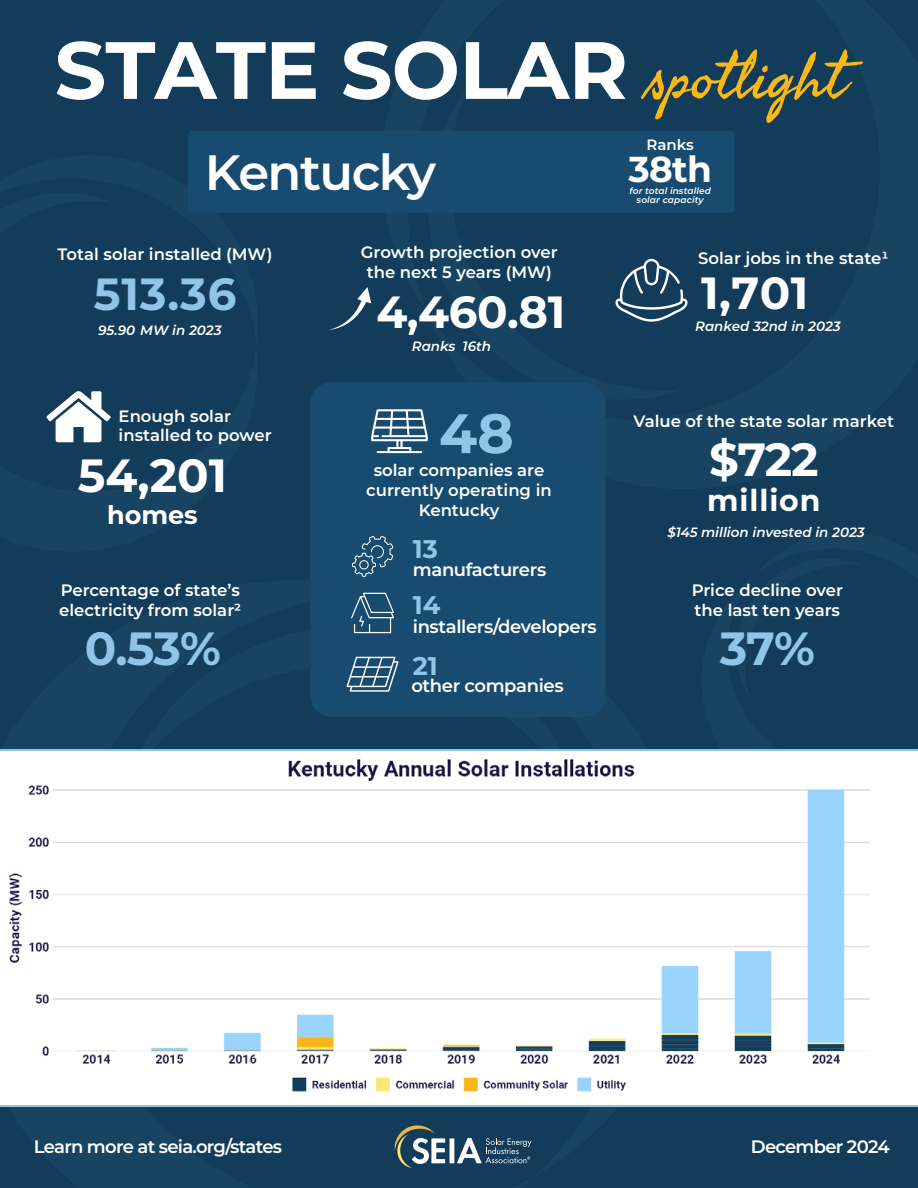
<style>
.page{position:relative;width:918px;height:1188px;background:#123c59}
.page>*{position:absolute;margin:0;border:0;box-sizing:border-box;transform-origin:0 0}
.t1{font:100 81px "Montserrat";letter-spacing:-.01em;color:#fff}
.t2{font:64.5px "Seaweed Script Pro";color:#fab816}
.t3{font:100 55.5px "Montserrat";color:#90c5e8}
.t4{font:600 49.5px "Montserrat";letter-spacing:-.03em;color:#fff}
.t5{font:100 46.5px "Montserrat";color:#fff}
.t6{font:100 46.5px "Montserrat";color:#90c5e8}
.t7{font:100 45px "Montserrat";letter-spacing:-.01em;color:#fff}
.t8{font:100 45px "Montserrat";color:#90c5e8}
.t9{font:100 36px "Montserrat";color:#fff}
.t10{font:100 30px "Montserrat";letter-spacing:.03em;color:#fff}
.t11{font:100 25.5px "Montserrat";color:#90c5e8}
.t12{font:100 25.5px "Montserrat";color:#fff}
.t13{font:600 18px "Montserrat";letter-spacing:-.02em;color:#fff}
.t14{font:600 18px "Montserrat";letter-spacing:-.04em;color:#fff}
.t15{font:600 16.5px/19.8px "Montserrat";color:#fff;text-align:center}
.t16{font:600 15px "Montserrat";letter-spacing:-.005em;color:#fff}
.t17{font:italic 600 13.5px "Montserrat";color:#fff}
.t18{font:italic 600 9px "Montserrat";letter-spacing:.01em;color:#fff}
</style>
<div class="page">
<svg style="left:329px;top:287px;width:42px;height:43px"></svg>
<svg style="left:46px;top:391px;width:65px;height:51px"></svg>
<svg style="left:616px;top:259px;width:72px;height:63px"></svg>
<div style="left:310px;top:382px;width:296px;height:335px;background:#184c70;border-radius:22px"></div>
<svg style="left:371px;top:409px;width:57px;height:44px"></svg>
<svg style="left:352px;top:536px;width:41px;height:41px"></svg>
<svg style="left:351px;top:593px;width:43px;height:40px"></svg>
<svg style="left:347px;top:657px;width:52px;height:35px"></svg>
<div style="left:188px;top:131px;width:546px;height:82px;background:#184c70;border-radius:4px"></div>
<img style="left:0;top:752px;width:918px;height:353px">
<svg style="left:395px;top:1125px;width:50px;height:43px"></svg>
<hr style="left:450px;top:1138px;width:4px;height:25px;background:#fff">
<svg style="left:457px;top:1138px;width:75px;height:25px"></svg>
<p class="t1" style="left:55px;top:16px;width:575px">STATE SOLAR</p>
<p class="t2" style="left:648px;top:36px;width:199px">spotlight</p>
<p class="t4" style="left:205px;top:137px;width:233px">Kentucky</p>
<p class="t16" style="left:647px;top:134px;width:49px">Ranks</p>
<p class="t9" style="left:628px;top:145px;width:85px">38th</p>
<p class="t18" style="left:629px;top:185px;width:83px">for total installed</p>
<p class="t18" style="left:637px;top:194px;width:69px">solar capacity</p>
<p class="t15" style="left:361px;top:242px;width:198px">Growth projection over the next 5 years (MW)</p>
<p class="t15" style="left:698px;top:248px;width:192px">Solar jobs in the state¹</p>
<p class="t15" style="left:58px;top:243px;width:216px">Total solar installed (MW)</p>
<p class="t7" style="left:701px;top:263px;width:109px">1,701</p>
<p class="t8" style="left:94px;top:264px;width:144px">513.36</p>
<p class="t7" style="left:376px;top:282px;width:190px">4,460.81</p>
<p class="t17" style="left:98px;top:320px;width:125px">95.90 MW in 2023</p>
<p class="t17" style="left:695px;top:317px;width:147px">Ranked 32nd in 2023</p>
<p class="t17" style="left:463px;top:336px;width:30px">16th</p>
<p class="t17" style="left:412px;top:336px;width:45px">Ranks</p>
<p class="t15" style="left:119px;top:405px;width:114px">Enough solar</p>
<p class="t15" style="left:119px;top:425px;width:154px">installed to power</p>
<p class="t5" style="left:78px;top:445px;width:151px">54,201</p>
<p class="t12" style="left:107px;top:498px;width:92px">homes</p>
<p class="t15" style="left:61px;top:579px;width:181px">Percentage of state’s</p>
<p class="t15" style="left:59px;top:599px;width:184px">electricity from solar²</p>
<p class="t6" style="left:85px;top:618px;width:138px">0.53%</p>
<p class="t3" style="left:439px;top:396px;width:76px">48</p>
<p class="t15" style="left:374px;top:460px;width:172px">solar companies are</p>
<p class="t15" style="left:366px;top:479px;width:187px">currently operating in</p>
<p class="t15" style="left:419px;top:499px;width:82px">Kentucky</p>
<p class="t11" style="left:413px;top:532px;width:27px">13</p>
<p class="t13" style="left:413px;top:557px;width:135px">manufacturers</p>
<p class="t11" style="left:413px;top:588px;width:29px">14</p>
<p class="t13" style="left:413px;top:614px;width:185px">installers/developers</p>
<p class="t11" style="left:413px;top:649px;width:27px">21</p>
<p class="t13" style="left:411px;top:673px;width:154px">other companies</p>
<p class="t15" style="left:634px;top:410px;width:262px">Value of the state solar market</p>
<p class="t5" style="left:709px;top:429px;width:111px">$722</p>
<p class="t10" style="left:707px;top:480px;width:115px">million</p>
<p class="t17" style="left:667px;top:522px;width:199px">$145 million invested in 2023</p>
<p class="t15" style="left:692px;top:580px;width:153px">Price decline over</p>
<p class="t15" style="left:695px;top:600px;width:147px">the last ten years</p>
<p class="t6" style="left:720px;top:618px;width:97px">37%</p>
<p class="t14" style="left:34px;top:1134px;width:250px">Learn more at seia.org/states</p>
<p class="t14" style="left:751px;top:1134px;width:140px">December 2024</p>
</div>
